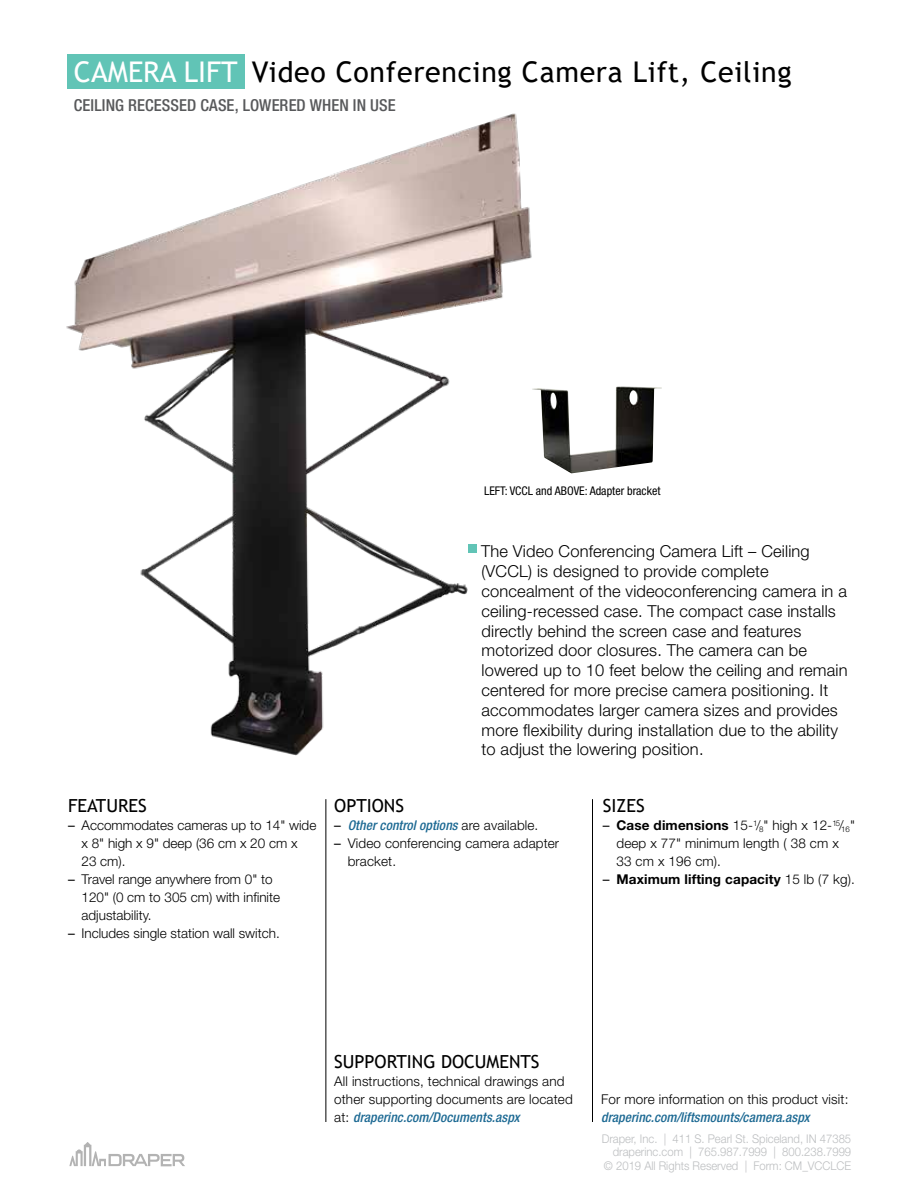
<style>
.page{position:relative;width:918px;height:1188px;background:#fff}
.page>*{position:absolute;margin:0;border:0;box-sizing:border-box;transform-origin:0 0}
.t1{font:28.5px "Trebuchet MS";letter-spacing:.025em;color:#000}
.t2{font:28.5px "Trebuchet MS";color:#fff}
.t3{font:18px "Trebuchet MS";color:#000}
.t4{font:300 16.5px/19.8px "Helvetica Neue LT Std";letter-spacing:.01em;color:#000}
.t5{font:500 condensed 16.5px "Helvetica Neue LT Std";letter-spacing:.005em;color:#58595b}
.t6{font:300 13.5px/18px "Helvetica Neue LT Std";letter-spacing:.01em;color:#000}
.t7{font:italic 500 condensed 13.5px "Helvetica Neue LT Std";letter-spacing:.01em;color:#1c6993}
.t8{font:700 13.5px "Helvetica Neue LT Std";letter-spacing:.01em;color:#000}
.t9{font:300 12px/13.5px "Helvetica Neue LT Std";color:#bcbec0;text-align:right;scale:.94 1}
.t10{font:condensed 12px "Helvetica Neue LT Std";color:#000}
.s1{font-weight:400}
.s2{font-weight:400;font-style:normal;font-stretch:normal;color:#000}
.s3{font-weight:300;font-style:normal;font-stretch:normal;color:#000}
.s4{font-weight:700}
.s5{font-weight:300}
.s6{font-weight:500;font-style:italic;font-stretch:condensed;color:#1c6993}
</style>
<div class="page">
<div style="left:67px;top:54px;width:178px;height:34px;background:#61c4b6"></div>
<svg style="left:69px;top:1142px;width:116px;height:24px"></svg>
<img style="left:66px;top:113px;width:466px;height:643px">
<div style="left:468px;top:545px;width:8px;height:8px;background:#61c4b6"></div>
<hr style="left:592px;top:799px;width:1px;height:323px;background:#000">
<hr style="left:326px;top:799px;width:1px;height:323px;background:#000">
<img style="left:532px;top:386px;width:130px;height:88px">
<h1 class="t1" style="left:252px;top:53px;width:541px">Video Conferencing Camera Lift, Ceiling</h1>
<h1 class="t2" style="left:74px;top:53px;width:165px">CAMERA LIFT</h1>
<p class="t5" style="left:74px;top:95px;width:323px">CEILING RECESSED CASE, LOWERED WHEN IN USE</p>
<p class="t10" style="left:484px;top:484px;width:178px">LEFT: VCCL and ABOVE: Adapter bracket</p>
<p class="t3" style="left:68px;top:794px;width:80px">FEATURES</p>
<p class="t6" style="left:82px;top:816px;width:236px;text-indent:-14px"><span class="s1">–</span> Accommodates cameras up to 14" wide x 8" high x 9" deep (36 cm x 20 cm x<br>23 cm).</p>
<p class="t6" style="left:82px;top:870px;width:200px;text-indent:-14px"><span class="s1">–</span> Travel range anywhere from 0" to<br>120" (0 cm to 305 cm) with infinite adjustability.</p>
<p class="t6" style="left:68px;top:924px;width:213px"><span class="s1">–</span> Includes single station wall switch.</p>
<p class="t4" style="left:481px;top:541px;width:368px">The Video Conferencing Camera Lift – Ceiling (VCCL) is designed to provide complete concealment of the videoconferencing camera in a ceiling-recessed case. The compact case installs directly behind the screen case and features motorized door closures. The camera can be lowered up to 10 feet below the ceiling and remain centered for more precise camera positioning. It accommodates larger camera sizes and provides more flexibility during installation due to the ability to adjust the lowering position.</p>
<p class="t3" style="left:334px;top:795px;width:71px">OPTIONS</p>
<p class="t7" style="left:334px;top:818px;width:206px"><span class="s2">–</span> Other control options <span class="s3">are available.</span></p>
<p class="t6" style="left:348px;top:834px;width:213px;text-indent:-14px"><span class="s1">–</span> Video conferencing camera adapter bracket.</p>
<p class="t3" style="left:603px;top:795px;width:43px">SIZES</p>
<p class="t6" style="left:616px;top:816px;width:240px;text-indent:-13px"><span class="s1">–</span> <span class="s4">Case dimensions</span> 15-<sup>1</sup>/<sub>8</sub>" high x 12-<sup>15</sup>/<sub>16</sub>" deep x 77" minimum length ( 38 cm x<br>33 cm x 196 cm).</p>
<p class="t8" style="left:603px;top:871px;width:253px"><span class="s1">–</span> Maximum lifting capacity <span class="s5">15 lb (7 kg).</span></p>
<p class="t3" style="left:334px;top:1050px;width:207px">SUPPORTING DOCUMENTS</p>
<p class="t6" style="left:334px;top:1072px;width:240px">All instructions, technical drawings and other supporting documents are located at: <span class="s6">draperinc.com/Documents.aspx</span></p>
<p class="t6" style="left:601px;top:1090px;width:249px">For more information on this product visit:</p>
<p class="t7" style="left:601px;top:1109px;width:210px">draperinc.com/liftsmounts/camera.aspx</p>
<p class="t9" style="left:602px;top:1131px;width:267px">Draper, Inc. | 411 S. Pearl St. Spiceland, IN 47385 draperinc.com | 765.987.7999 | 800.238.7999 © 2019 All Rights Reserved | Form: CM_VCCLCE</p>
</div>
